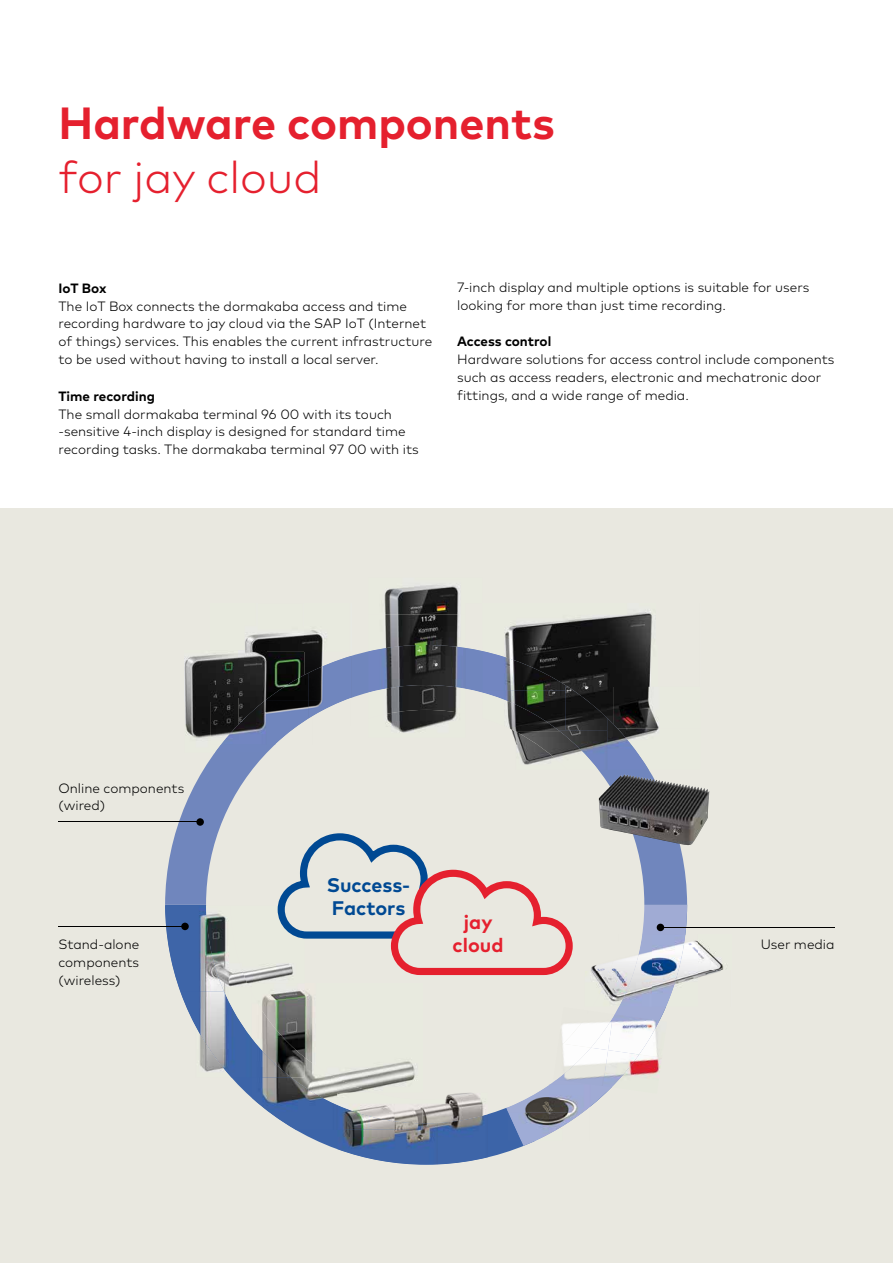
<style>
.page{position:relative;width:893px;height:1263px;background:#fff}
.page>*{position:absolute;margin:0;border:0;box-sizing:border-box;transform-origin:0 0}
.t1{font:700 45px "Mark Pro";color:#e5202e}
.t2{font:300 45px "Mark Pro";color:#e5202e}
.t3{font:700 19.65px/23.2px "Mark Pro";letter-spacing:-.005em;color:#004993}
.t4{font:700 19.65px/23.2px "Mark Pro";color:#e5202e;text-align:center}
.t5{font:300 13.5px/18px "Mark Pro";color:#000}
.t6{font:700 13.5px "Mark Pro";color:#000}
</style>
<div class="page">
<div style="left:0;top:508px;width:893px;height:755px;background:#e9e8e0"></div>
<svg style="left:165px;top:905px;width:358px;height:253px"></svg>
<svg style="left:497px;top:905px;width:190px;height:241px"></svg>
<svg style="left:165px;top:651px;width:522px;height:254px;fill:#7086bd"></svg>
<div style="left:206px;top:685px;width:438px;height:438px;background:#e9e8e0;border-radius:50%"></div>
<img style="left:252px;top:1077px;width:85px;height:53px">
<img style="left:305px;top:991px;width:110px;height:97px">
<img style="left:291px;top:1057px;width:83px;height:48px">
<img style="left:165px;top:992px;width:15px;height:85px">
<img style="left:165px;top:906px;width:41px;height:86px">
<img style="left:180px;top:991px;width:72px;height:86px">
<img style="left:252px;top:906px;width:38px;height:77px">
<img style="left:206px;top:911px;width:46px;height:127px">
<img style="left:283px;top:990px;width:21px;height:3px">
<img style="left:252px;top:993px;width:53px;height:84px">
<img style="left:337px;top:1123px;width:101px;height:42px">
<img style="left:438px;top:1123px;width:50px;height:41px">
<img style="left:337px;top:1093px;width:151px;height:30px">
<img style="left:337px;top:1105px;width:85px;height:25px">
<img style="left:505px;top:611px;width:182px;height:76px">
<img style="left:607px;top:687px;width:6px;height:31px">
<img style="left:613px;top:687px;width:74px;height:41px">
<img style="left:649px;top:728px;width:38px;height:42px">
<img style="left:482px;top:651px;width:83px;height:79px">
<img style="left:565px;top:685px;width:42px;height:45px">
<img style="left:607px;top:718px;width:42px;height:52px">
<img style="left:560px;top:730px;width:47px;height:40px">
<img style="left:512px;top:731px;width:3px;height:10px">
<img style="left:482px;top:692px;width:78px;height:39px">
<img style="left:515px;top:731px;width:83px;height:39px">
<img style="left:384px;top:585px;width:76px;height:29px">
<img style="left:385px;top:614px;width:74px;height:31px">
<img style="left:368px;top:645px;width:49px;height:40px">
<img style="left:417px;top:645px;width:49px;height:40px">
<img style="left:387px;top:718px;width:67px;height:15px">
<img style="left:368px;top:685px;width:98px;height:33px">
<img style="left:466px;top:648px;width:16px;height:41px">
<img style="left:468px;top:689px;width:14px;height:4px">
<hr style="left:58px;top:822px;width:142px;height:1px;background:#000">
<div style="left:196px;top:818px;width:8px;height:8px;background:#000;border-radius:50%"></div>
<hr style="left:58px;top:926px;width:127px;height:1px;background:#000">
<div style="left:181px;top:923px;width:8px;height:7px;background:#000;border-radius:50%"></div>
<hr style="left:660px;top:927px;width:174px;height:1px;background:#000">
<div style="left:657px;top:924px;width:7px;height:7px;background:#000;border-radius:50%"></div>
<img style="left:245px;top:634px;width:13px;height:16px">
<img style="left:258px;top:630px;width:93px;height:22px">
<img style="left:266px;top:652px;width:39px;height:21px">
<img style="left:305px;top:652px;width:46px;height:21px">
<img style="left:266px;top:673px;width:43px;height:71px">
<img style="left:309px;top:656px;width:42px;height:44px">
<img style="left:309px;top:700px;width:4px;height:16px">
<img style="left:275px;top:716px;width:38px;height:28px">
<img style="left:313px;top:698px;width:38px;height:18px">
<img style="left:185px;top:651px;width:26px;height:50px">
<img style="left:185px;top:701px;width:30px;height:52px">
<img style="left:215px;top:744px;width:51px;height:9px">
<img style="left:211px;top:650px;width:55px;height:47px">
<img style="left:211px;top:697px;width:27px;height:47px">
<img style="left:238px;top:697px;width:28px;height:3px">
<img style="left:221px;top:700px;width:45px;height:44px">
<img style="left:623px;top:1054px;width:16px;height:21px">
<svg style="left:655px;top:1021px;width:4px;height:9px"></svg>
<img style="left:608px;top:1018px;width:40px;height:36px">
<img style="left:557px;top:1048px;width:51px;height:38px">
<img style="left:603px;top:1071px;width:23px;height:16px">
<img style="left:561px;top:1025px;width:2px;height:18px">
<img style="left:563px;top:1014px;width:52px;height:34px">
<img style="left:557px;top:1044px;width:34px;height:35px">
<img style="left:561px;top:1126px;width:2px;height:8px">
<img style="left:571px;top:1113px;width:19px;height:7px">
<img style="left:548px;top:1113px;width:1px;height:28px">
<img style="left:574px;top:1113px;width:16px;height:5px">
<img style="left:508px;top:1084px;width:82px;height:29px">
<img style="left:508px;top:1113px;width:40px;height:28px">
<img style="left:549px;top:1113px;width:12px;height:21px">
<img style="left:508px;top:1084px;width:42px;height:23px">
<svg style="left:278px;top:833px;width:295px;height:142px"></svg>
<img style="left:599px;top:775px;width:110px;height:71px">
<img style="left:699px;top:943px;width:25px;height:35px">
<svg style="left:675px;top:971px;width:3px;height:11px"></svg>
<svg style="left:683px;top:935px;width:2px;height:14px"></svg>
<img style="left:634px;top:935px;width:48px;height:36px">
<img style="left:634px;top:971px;width:36px;height:36px">
<img style="left:591px;top:961px;width:25px;height:10px">
<img style="left:592px;top:971px;width:42px;height:36px">
<h1 class="t1" style="left:58px;top:89px;width:498px">Hardware components</h1>
<h1 class="t2" style="left:58px;top:144px;width:265px">for jay cloud</h1>
<p class="t6" style="left:58px;top:277px;width:49px">IoT Box</p>
<p class="t5" style="left:58px;top:296px;width:375px">The IoT Box connects the dormakaba access and time recording hardware to jay cloud via the SAP IoT (Internet of things) services. This enables the current infrastructure to be used without having to install a local server.</p>
<p class="t6" style="left:58px;top:385px;width:98px">Time recording</p>
<p class="t5" style="left:58px;top:404px;width:362px">The small dormakaba terminal 96 00 with its touch -sensitive 4-inch display is designed for standard time recording tasks. The dormakaba terminal 97 00 with its</p>
<p class="t5" style="left:457px;top:278px;width:354px">7-inch display and multiple options is suitable for users looking for more than just time recording.</p>
<p class="t6" style="left:457px;top:331px;width:96px">Access control</p>
<p class="t5" style="left:457px;top:350px;width:379px">Hardware solutions for access control include components such as access readers, electronic and mechatronic door fittings, and a wide range of media.</p>
<p class="t5" style="left:58px;top:778px;width:127px">Online components (wired)</p>
<h2 class="t3" style="left:327px;top:872px;width:85px">Success-<br>Factors</h2>
<h2 class="t4" style="left:453px;top:908px;width:52px">jay cloud</h2>
<p class="t5" style="left:58px;top:935px;width:82px;text-align:justify">Stand-alone components (wireless)</p>
<p class="t5" style="left:761px;top:934px;width:75px">User media</p>
</div>
